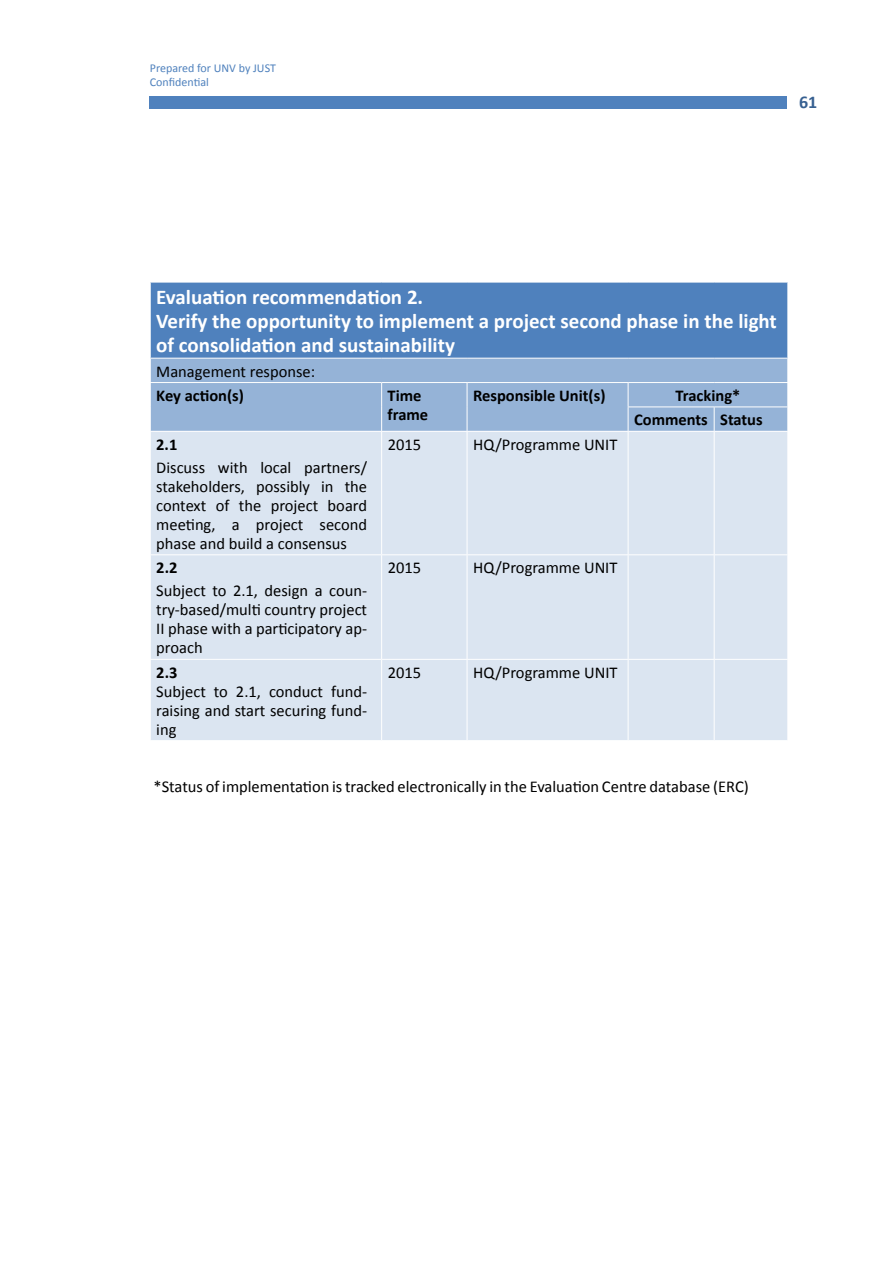
<style>
.page{position:relative;width:893px;height:1263px;background:#fff}
.page>*{position:absolute;margin:0;border:0;box-sizing:border-box;transform-origin:0 0}
.t1{font:700 21px/24.2px "Calibri";color:#fff}
.t2{font:700 18px "Calibri";color:#376091}
.t3{font:16.5px/18.9px "Calibri";color:#000;text-align:justify}
.t4{font:700 16.5px/18.9px "Calibri";color:#000}
.t5{font:12px/14.4px "Calibri";color:#4f81bd}
</style>
<div class="page">
<div style="left:149px;top:96px;width:638px;height:12px;background:#4f81bd"></div>
<div style="left:150px;top:282px;width:638px;height:76px;background:#4f81bd"></div>
<div style="left:151px;top:359px;width:636px;height:72px;background:#95b3d7"></div>
<div style="left:151px;top:432px;width:636px;height:308px;background:#dbe5f1"></div>
<hr style="left:150px;top:282px;width:232px;height:1px;background:#fff">
<hr style="left:150px;top:282px;width:1px;height:76px;background:#fff">
<hr style="left:382px;top:282px;width:85px;height:1px;background:#fff">
<hr style="left:467px;top:282px;width:161px;height:1px;background:#fff">
<hr style="left:628px;top:282px;width:86px;height:1px;background:#fff">
<hr style="left:714px;top:282px;width:74px;height:1px;background:#fff">
<hr style="left:787px;top:282px;width:1px;height:76px;background:#fff">
<hr style="left:150px;top:382px;width:232px;height:1px;background:#fff">
<hr style="left:382px;top:382px;width:85px;height:1px;background:#fff">
<hr style="left:467px;top:382px;width:161px;height:1px;background:#fff">
<svg style="left:150px;top:358px;width:1px;height:73px"></svg>
<svg style="left:381px;top:383px;width:1px;height:48px"></svg>
<svg style="left:467px;top:383px;width:1px;height:48px"></svg>
<hr style="left:628px;top:382px;width:86px;height:1px;background:#fff">
<hr style="left:714px;top:382px;width:74px;height:1px;background:#fff">
<hr style="left:628px;top:406px;width:86px;height:1px;background:#fff">
<svg style="left:628px;top:383px;width:1px;height:48px"></svg>
<hr style="left:714px;top:406px;width:74px;height:1px;background:#fff">
<svg style="left:714px;top:407px;width:1px;height:24px"></svg>
<svg style="left:787px;top:358px;width:1px;height:73px"></svg>
<hr style="left:381px;top:432px;width:1px;height:122px;background:#fff">
<hr style="left:467px;top:432px;width:1px;height:122px;background:#fff">
<hr style="left:628px;top:432px;width:1px;height:122px;background:#fff">
<hr style="left:714px;top:432px;width:1px;height:122px;background:#fff">
<hr style="left:150px;top:554px;width:232px;height:1px;background:#fff">
<hr style="left:382px;top:554px;width:85px;height:1px;background:#fff">
<hr style="left:381px;top:555px;width:1px;height:104px;background:#fff">
<hr style="left:467px;top:554px;width:161px;height:1px;background:#fff">
<hr style="left:467px;top:555px;width:1px;height:104px;background:#fff">
<hr style="left:628px;top:554px;width:86px;height:1px;background:#fff">
<hr style="left:628px;top:555px;width:1px;height:104px;background:#fff">
<hr style="left:714px;top:554px;width:74px;height:1px;background:#fff">
<hr style="left:714px;top:555px;width:1px;height:104px;background:#fff">
<hr style="left:150px;top:659px;width:232px;height:1px;background:#fff">
<hr style="left:382px;top:659px;width:85px;height:1px;background:#fff">
<hr style="left:381px;top:660px;width:1px;height:80px;background:#fff">
<hr style="left:467px;top:659px;width:161px;height:1px;background:#fff">
<hr style="left:467px;top:660px;width:1px;height:80px;background:#fff">
<hr style="left:628px;top:659px;width:86px;height:1px;background:#fff">
<hr style="left:628px;top:660px;width:1px;height:80px;background:#fff">
<hr style="left:714px;top:659px;width:74px;height:1px;background:#fff">
<hr style="left:714px;top:660px;width:1px;height:80px;background:#fff">
<p class="t5" style="left:150px;top:60px;width:128px">Prepared for UNV by JUST<br>Confidential</p>
<p class="t2" style="left:799px;top:91px;width:20px">61</p>
<p class="t1" style="left:156px;top:284px;width:622px">Evaluation recommendation 2.<br>Verify the opportunity to implement a project second phase in the light of consolidation and sustainability</p>
<p class="t3" style="left:156px;top:361px;width:160px">Management response:</p>
<p class="t4" style="left:156px;top:385px;width:89px">Key action(s)</p>
<p class="t4" style="left:388px;top:385px;width:42px">Time frame</p>
<p class="t4" style="left:473px;top:385px;width:134px">Responsible Unit(s)</p>
<p class="t4" style="left:634px;top:382px;width:130px;line-height:24.3px;text-indent:41px">Tracking*<br>Comments Status</p>
<p class="t4" style="left:156px;top:434px;width:23px">2.1</p>
<p class="t3" style="left:156px;top:457px;width:212px">Discuss with local partners/ stakeholders, possibly in the context of the project board meeting, a project second phase and build a consensus</p>
<p class="t3" style="left:388px;top:434px;width:35px">2015</p>
<p class="t3" style="left:473px;top:434px;width:146px">HQ/Programme UNIT</p>
<p class="t4" style="left:156px;top:557px;width:23px">2.2</p>
<p class="t3" style="left:156px;top:581px;width:212px">Subject to 2.1, design a coun&shy;try-based/multi country project II phase with a participatory ap&shy;proach</p>
<p class="t4" style="left:156px;top:662px;width:23px">2.3</p>
<p class="t3" style="left:156px;top:681px;width:212px">Subject to 2.1, conduct fund&shy;raising and start securing fund&shy;ing</p>
<p class="t3" style="left:388px;top:557px;width:35px">2015</p>
<p class="t3" style="left:473px;top:557px;width:146px">HQ/Programme UNIT</p>
<p class="t3" style="left:388px;top:662px;width:35px">2015</p>
<p class="t3" style="left:473px;top:662px;width:146px">HQ/Programme UNIT</p>
<p class="t3" style="left:153px;top:776px;width:597px">*Status of implementation is tracked electronically in the Evaluation Centre database (ERC)</p>
</div>
